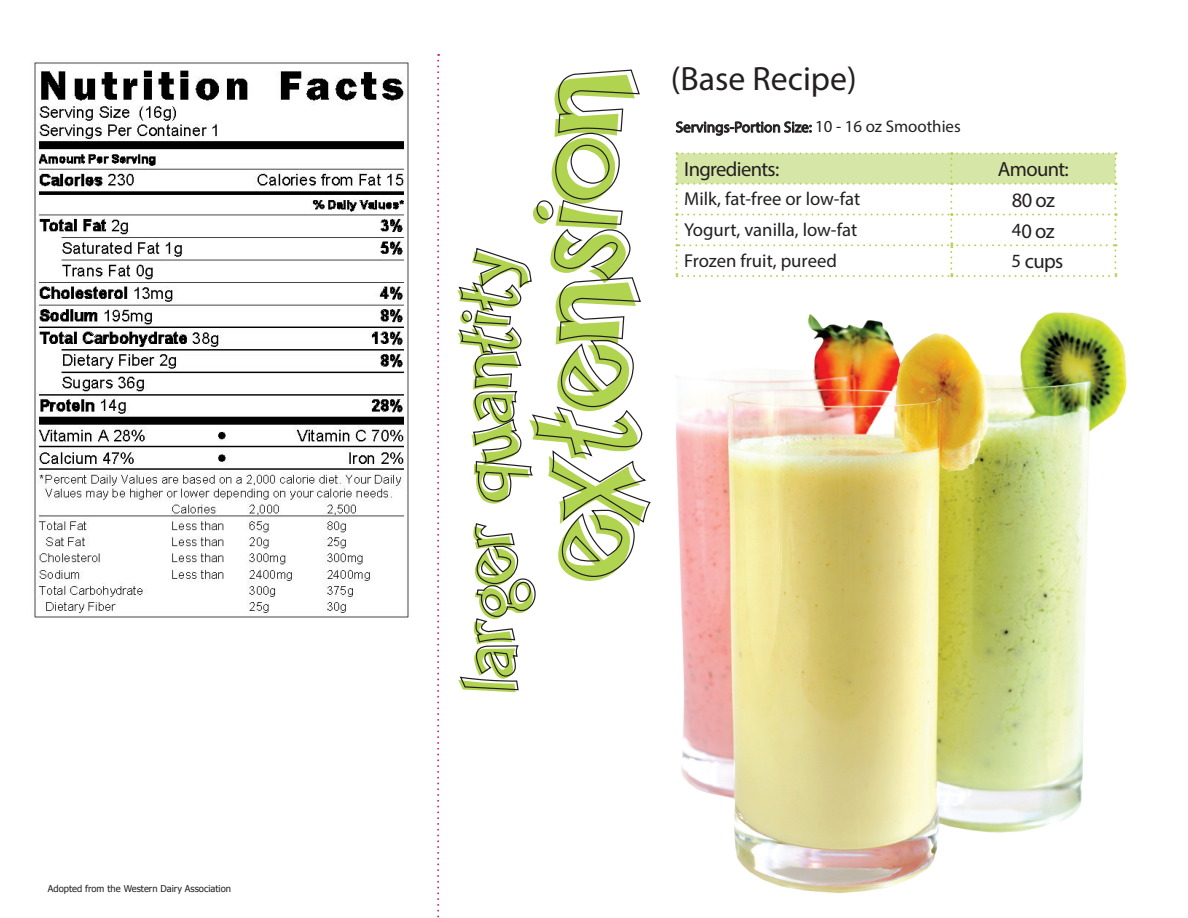
<style>
.page{position:relative;width:1188px;height:918px;background:#fff}
.page>*{position:absolute;margin:0;border:0;box-sizing:border-box;transform-origin:0 0}
.t1{font:148.65px "Happy Sans";letter-spacing:-.01em;color:#b0d350}
.t2{font:83.55px "Happy Sans";letter-spacing:-.005em;color:#b0d350}
.t3{font:33.75px "Myriad Pro";color:#231f20}
.t4{font:20.55px "Myriad Pro";letter-spacing:-.03em;color:#231f20}
.t5{font:18.75px "Myriad Pro";color:#231f20}
.t6{font:15.15px "Myriad Pro";color:#231f20}
.t7{font:9.45px "Tahoma";color:#231f20}
.s1{font-size:16.95px}
.s2{font-size:18.75px}
</style>
<div class="page">
<img style="left:437px;top:54px;width:679px;height:864px">
<img style="left:34px;top:62px;width:375px;height:556px">
<p class="t7" style="left:48px;top:882px;width:185px">Adopted from the Western Dairy Association</p>
<p class="t1" style="left:490px;top:581px;width:511px;rotate:-90deg">extension</p>
<p class="t2" style="left:437px;top:693px;width:448px;rotate:-90deg">larger quantity</p>
<p class="t3" style="left:671px;top:58px;width:187px">(Base Recipe)</p>
<p class="t6" style="left:676px;top:118px;width:287px">Servings-Portion Size: <span class="s1">10 - 16 oz Smoothies</span></p>
<p class="t4" style="left:684px;top:157px;width:97px">Ingredients:</p>
<p class="t4" style="left:998px;top:157px;width:73px">Amount:</p>
<p class="t5" style="left:684px;top:188px;width:178px">Milk, fat-free or low-fat</p>
<p class="t4" style="left:1012px;top:187px;width:44px">80 oz</p>
<p class="t5" style="left:684px;top:218px;width:175px">Yogurt, vanilla, low-fat</p>
<p class="t4" style="left:1012px;top:218px;width:44px"><span class="s2">4</span>0 oz</p>
<p class="t5" style="left:684px;top:249px;width:154px">Frozen fruit, pureed</p>
<p class="t4" style="left:1011px;top:249px;width:53px"><span class="s2">5</span> cups</p>
</div>
